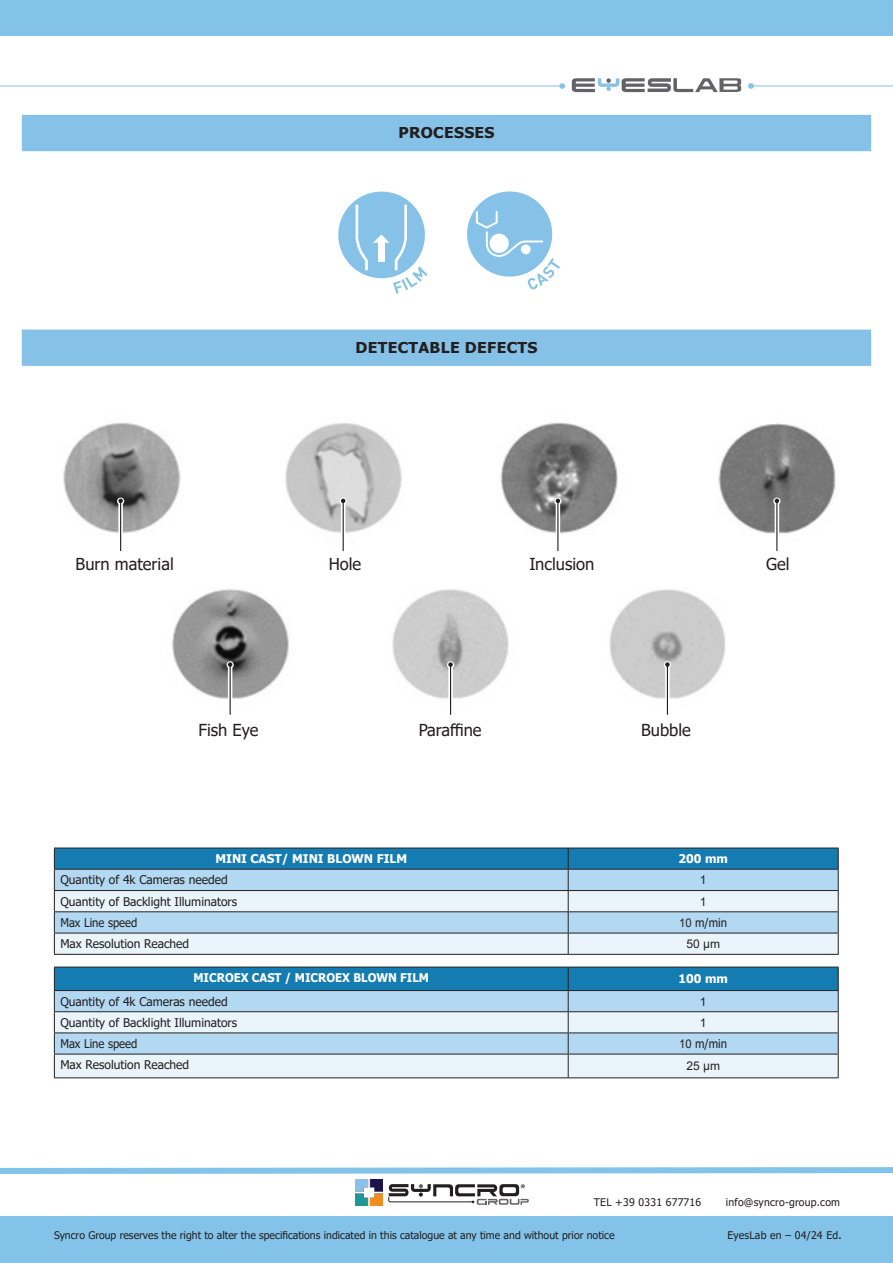
<style>
.page{position:relative;width:893px;height:1263px;background:#fff}
.page>*{position:absolute;margin:0;border:0;box-sizing:border-box;transform-origin:0 0}
.t1{font:16.5px "Tahoma";color:#231f20}
.t2{font:700 15px "Tahoma";letter-spacing:.02em;color:#231f20;scale:1.05 1}
.t3{font:12px "Tahoma";color:#231f20}
.t4{font:12px "Tahoma";color:#231f20;scale:.94 1}
.t5{font:700 12px "Tahoma";color:#fff}
.t6{font:700 12px "Tahoma";color:#fff;scale:.95 1}
.t7{font:12px "Arial";color:#231f20}
.t8{font:10.5px "Tahoma";color:#231f20}
.t9{font:10.5px "Tahoma";letter-spacing:.02em;color:#231f20}
.s1{font-family:"Arial"}
.s2{color:#000001}
</style>
<div class="page">
<div style="left:0;top:0;width:893px;height:35px;background:#84c3e9"></div>
<div style="left:0;top:1216px;width:893px;height:47px;background:#83c3e9"></div>
<hr style="left:0;top:86px;width:561px;height:1px;background:#86c2e8">
<hr style="left:750px;top:86px;width:143px;height:1px;background:#86c2e8">
<svg style="left:0;top:1167px;width:893px;height:7px;background:#94cbeb"></svg>
<svg style="left:559px;top:83px;width:6px;height:6px"></svg>
<svg style="left:748px;top:83px;width:6px;height:6px"></svg>
<svg style="left:388px;top:1184px;width:141px;height:21px"></svg>
<img style="left:356px;top:1179px;width:26px;height:27px">
<svg style="left:572px;top:78px;width:169px;height:14px"></svg>
<img style="left:63px;top:422px;width:773px;height:293px">
<svg style="left:228px;top:667px;width:4px;height:47px"></svg>
<svg style="left:227px;top:661px;width:7px;height:7px"></svg>
<svg style="left:448px;top:667px;width:5px;height:47px"></svg>
<svg style="left:665px;top:667px;width:5px;height:47px"></svg>
<hr style="left:230px;top:664px;width:1px;height:51px;background:#231f20">
<svg style="left:228px;top:662px;width:4px;height:5px"></svg>
<hr style="left:450px;top:664px;width:1px;height:51px;background:#231f20">
<svg style="left:448px;top:662px;width:5px;height:5px"></svg>
<hr style="left:667px;top:664px;width:1px;height:51px;background:#231f20">
<svg style="left:665px;top:662px;width:5px;height:5px"></svg>
<svg style="left:118px;top:504px;width:5px;height:46px"></svg>
<svg style="left:117px;top:497px;width:7px;height:8px"></svg>
<svg style="left:341px;top:504px;width:4px;height:46px"></svg>
<svg style="left:340px;top:497px;width:7px;height:8px"></svg>
<svg style="left:556px;top:504px;width:4px;height:46px"></svg>
<svg style="left:554px;top:497px;width:7px;height:8px"></svg>
<svg style="left:775px;top:504px;width:4px;height:46px"></svg>
<svg style="left:773px;top:497px;width:7px;height:8px"></svg>
<hr style="left:120px;top:501px;width:1px;height:50px;background:#231f20">
<svg style="left:118px;top:499px;width:5px;height:4px"></svg>
<hr style="left:343px;top:501px;width:1px;height:50px;background:#231f20">
<svg style="left:341px;top:499px;width:4px;height:4px"></svg>
<hr style="left:557px;top:501px;width:1px;height:50px;background:#231f20">
<svg style="left:556px;top:499px;width:4px;height:4px"></svg>
<hr style="left:776px;top:501px;width:1px;height:50px;background:#231f20">
<svg style="left:775px;top:499px;width:4px;height:4px"></svg>
<div style="left:467px;top:191px;width:85px;height:86px;background:#86c2e8;border-radius:50%"></div>
<svg style="left:475px;top:209px;width:85px;height:80px"></svg>
<div style="left:338px;top:192px;width:87px;height:86px;background:#86c2e8;border-radius:50%"></div>
<svg style="left:356px;top:205px;width:71px;height:89px"></svg>
<div style="left:378px;top:238px;width:6px;height:23px;background:#fff"></div>
<div style="left:55px;top:849px;width:783px;height:20px;background:#157cb2"></div>
<div style="left:55px;top:870px;width:783px;height:20px;background:#b3d9f2"></div>
<svg style="left:54px;top:891px;width:784px;height:186px;background:#bbdaec"></svg>
<hr style="left:54px;top:890px;width:514px;height:1px;background:#231f20">
<hr style="left:568px;top:890px;width:271px;height:1px;background:#231f20">
<hr style="left:54px;top:911px;width:514px;height:1px;background:#231f20">
<hr style="left:568px;top:911px;width:271px;height:1px;background:#231f20">
<svg style="left:568px;top:849px;width:1px;height:105px"></svg>
<svg style="left:568px;top:968px;width:1px;height:109px"></svg>
<hr style="left:54px;top:1054px;width:514px;height:1px;background:#231f20">
<hr style="left:568px;top:1054px;width:271px;height:1px;background:#231f20">
<hr style="left:54px;top:1077px;width:514px;height:1px;background:#231f20">
<hr style="left:568px;top:1077px;width:271px;height:1px;background:#231f20">
<hr style="left:54px;top:848px;width:514px;height:1px;background:#231f20">
<hr style="left:568px;top:848px;width:271px;height:1px;background:#231f20">
<hr style="left:54px;top:869px;width:514px;height:1px;background:#231f20">
<hr style="left:568px;top:869px;width:271px;height:1px;background:#231f20">
<hr style="left:54px;top:1011px;width:514px;height:1px;background:#231f20">
<hr style="left:568px;top:1011px;width:271px;height:1px;background:#231f20">
<hr style="left:54px;top:1032px;width:514px;height:1px;background:#231f20">
<hr style="left:568px;top:1032px;width:271px;height:1px;background:#231f20">
<hr style="left:54px;top:933px;width:514px;height:1px;background:#231f20">
<svg style="left:54px;top:848px;width:1px;height:106px"></svg>
<hr style="left:568px;top:933px;width:271px;height:1px;background:#231f20">
<svg style="left:838px;top:848px;width:1px;height:106px"></svg>
<hr style="left:54px;top:954px;width:514px;height:1px;background:#231f20">
<hr style="left:568px;top:954px;width:271px;height:1px;background:#231f20">
<hr style="left:54px;top:967px;width:514px;height:1px;background:#231f20">
<svg style="left:54px;top:967px;width:1px;height:110px"></svg>
<hr style="left:568px;top:967px;width:271px;height:1px;background:#231f20">
<svg style="left:838px;top:967px;width:1px;height:110px"></svg>
<hr style="left:54px;top:990px;width:514px;height:1px;background:#231f20">
<hr style="left:568px;top:990px;width:271px;height:1px;background:#231f20">
<div style="left:28px;top:121px;width:837px;height:24px;background:#86c2e8"></div>
<div style="left:22px;top:115px;width:849px;height:36px;border:12px solid #86c2e8"></div>
<div style="left:28px;top:336px;width:837px;height:24px;background:#86c2e8"></div>
<div style="left:22px;top:330px;width:849px;height:36px;border:12px solid #86c2e8"></div>
<p class="t2" style="left:398px;top:122px;width:93px">PROCESSES</p>
<p class="t2" style="left:355px;top:337px;width:175px">DETECTABLE DEFECTS</p>
<p class="t1" style="left:76px;top:553px;width:100px">Burn material</p>
<p class="t1" style="left:329px;top:553px;width:34px">Hole</p>
<p class="t1" style="left:529px;top:553px;width:66px">Inclusion</p>
<p class="t1" style="left:766px;top:553px;width:25px">Gel</p>
<p class="t1" style="left:198px;top:719px;width:62px">Fish Eye</p>
<p class="t1" style="left:419px;top:719px;width:64px">Paraffine</p>
<p class="t1" style="left:641px;top:719px;width:51px">Bubble</p>
<p class="t5" style="left:215px;top:850px;width:193px">MINI CAST/ MINI BLOWN FILM</p>
<p class="t5" style="left:678px;top:850px;width:51px">200 mm</p>
<p class="t3" style="left:60px;top:872px;width:169px">Quantity of 4k Cameras needed</p>
<p class="t7" style="left:700px;top:872px;width:8px">1</p>
<p class="t3" style="left:60px;top:893px;width:178px">Quantity of Backlight Illuminators</p>
<p class="t7" style="left:700px;top:893px;width:8px">1</p>
<p class="t4" style="left:60px;top:914px;width:83px">Max Line speed</p>
<p class="t4" style="left:679px;top:915px;width:52px"><span class="s1">10</span> m/min</p>
<p class="t3" style="left:60px;top:936px;width:130px">Max Resolution Reached</p>
<p class="t7" style="left:686px;top:935px;width:35px">50 µm</p>
<p class="t6" style="left:193px;top:969px;width:250px">MICROEX CAST / MICROEX BLOWN FILM</p>
<p class="t5" style="left:678px;top:971px;width:51px">100 mm</p>
<p class="t3" style="left:60px;top:993px;width:169px">Quantity of 4k Cameras needed</p>
<p class="t7" style="left:700px;top:993px;width:8px">1</p>
<p class="t3" style="left:60px;top:1014px;width:178px">Quantity of Backlight Illuminators</p>
<p class="t7" style="left:700px;top:1014px;width:8px">1</p>
<p class="t4" style="left:60px;top:1036px;width:83px">Max Line speed</p>
<p class="t4" style="left:679px;top:1036px;width:52px"><span class="s1">10</span> m/min</p>
<p class="t3" style="left:60px;top:1057px;width:130px">Max Resolution Reached</p>
<p class="t7" style="left:686px;top:1058px;width:35px">25 µm</p>
<p class="t9" style="left:594px;top:1195px;width:109px">TEL +39 0331 677716</p>
<p class="t9" style="left:726px;top:1195px;width:116px">info@syncro-group.com</p>
<p class="t9" style="left:727px;top:1228px;width:116px">EyesLab en – 04/24 Ed<span class="s2">.</span></p>
<p class="t8" style="left:54px;top:1228px;width:562px">Syncro Group reserves the right to alter the specifications indicated in this catalogue at any time and without prior notice</p>
</div>
